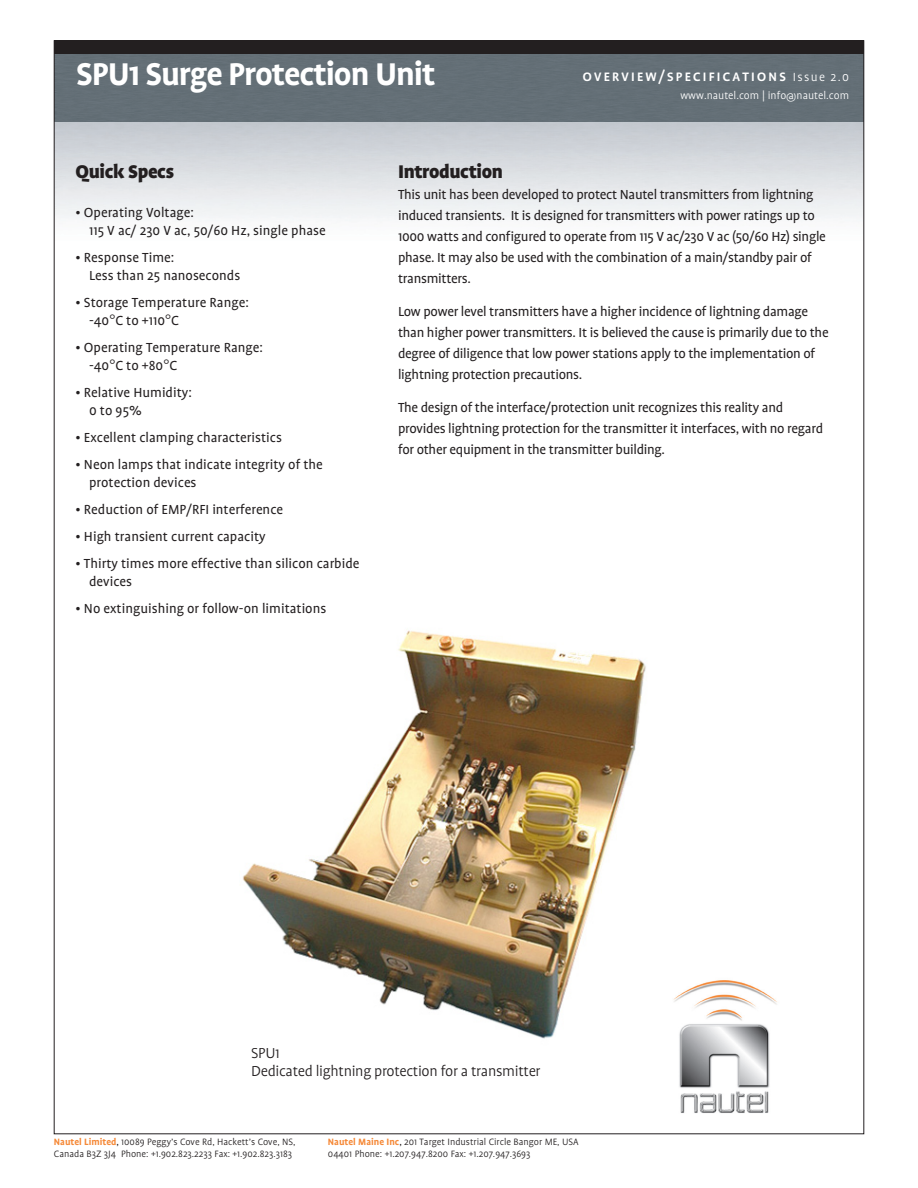
<style>
.page{position:relative;width:918px;height:1188px;background:#fff}
.page>*{position:absolute;margin:0;border:0;box-sizing:border-box;transform-origin:0 0}
.t1{font:700 36px "Profile";letter-spacing:-.03em;color:#fff}
.t2{font:900 21px "Profile";letter-spacing:-.02em;color:#231f20}
.t3{font:300 16.5px/18px "Profile";letter-spacing:-.02em;color:#231f20}
.t4{font:500 16.5px "Profile SC";letter-spacing:.1em;color:#fff}
.t5{font:15px/21px "Profile";letter-spacing:-.02em;color:#231f20}
.t6{font:15px/18px "Profile";color:#231f20}
.t7{font:300 12px "Profile";color:#fff}
.t8{font:300 10.5px/12px "Profile";color:#231f20}
.s1{font-family:"Profile";font-weight:300;font-size:13.5px}
.s2{font-family:"Frutiger";font-weight:300}
.s3{font-weight:700;color:#f58938}
.s4{font-weight:400}
</style>
<div class="page">
<div style="left:56px;top:54px;width:806px;height:68px;background:#646f76"></div>
<div style="left:54px;top:40px;width:810px;height:14px;background:#231f20"></div>
<img style="left:673px;top:980px;width:104px;height:133px">
<img style="left:243px;top:630px;width:403px;height:409px">
<h1 class="t1" style="left:76px;top:54px;width:361px">SPU1 Surge Protection Unit</h1>
<p class="t4" style="left:582px;top:67px;width:268px">overview/specifications <span class="s1">Issue 2.0</span></p>
<p class="t7" style="left:680px;top:89px;width:170px">www.nautel.com | info@nautel.com</p>
<h2 class="t2" style="left:76px;top:160px;width:100px">Quick Specs</h2>
<p class="t6" style="left:89px;top:204px;width:238px;text-indent:-14px">• Operating Voltage:<br>115 V ac/ 230 V ac, 50/60 Hz, single phase</p>
<p class="t6" style="left:89px;top:249px;width:153px;text-indent:-14px">• Response Time:<br>Less than 25 nanoseconds</p>
<p class="t6" style="left:89px;top:294px;width:161px;text-indent:-14px">• Storage Temperature Range: -40<span class="s2">°</span>C to +110<span class="s2">°</span>C</p>
<p class="t6" style="left:89px;top:339px;width:175px;text-indent:-14px">• Operating Temperature Range: -40<span class="s2">°</span>C to +80<span class="s2">°</span>C</p>
<p class="t6" style="left:89px;top:384px;width:104px;text-indent:-14px">• Relative Humidity:<br>0 to 95%</p>
<p class="t6" style="left:76px;top:429px;width:208px">• Excellent clamping characteristics</p>
<p class="t6" style="left:89px;top:456px;width:235px;text-indent:-14px">• Neon lamps that indicate integrity of the protection devices</p>
<p class="t6" style="left:76px;top:501px;width:209px">• Reduction of EMP/RFI interference</p>
<p class="t6" style="left:76px;top:528px;width:192px">• High transient current capacity</p>
<p class="t6" style="left:89px;top:555px;width:272px;text-indent:-14px">• Thirty times more effective than silicon carbide devices</p>
<p class="t6" style="left:76px;top:600px;width:252px">• No extinguishing or follow-on limitations</p>
<h2 class="t2" style="left:398px;top:160px;width:106px">Introduction</h2>
<p class="t5" style="left:398px;top:184px;width:429px">This unit has been developed to protect Nautel transmitters from lightning induced transients. It is designed for transmitters with power ratings up to 1000 watts and configured to operate from 115 V ac/230 V ac (50/60 Hz) single phase. It may also be used with the combination of a main/standby pair of transmitters.</p>
<p class="t5" style="left:398px;top:301px;width:432px">Low power level transmitters have a higher incidence of lightning damage than higher power transmitters. It is believed the cause is primarily due to the degree of diligence that low power stations apply to the implementation of lightning protection precautions.</p>
<p class="t5" style="left:398px;top:397px;width:427px">The design of the interface/protection unit recognizes this reality and provides lightning protection for the transmitter it interfaces, with no regard for other equipment in the transmitter building.</p>
<p class="t3" style="left:251px;top:1045px;width:291px">SPU1<br>Dedicated lightning protection for a transmitter</p>
<p class="t8" style="left:54px;top:1136px;width:243px"><span class="s3">Nautel Limited</span><span class="s4">,</span> 10089 Peggy’s Cove Rd, Hackett’s Cove, NS,<br>Canada B3Z 3J4 Phone: +1.902.823.2233 Fax: +1.902.823.3183</p>
<p class="t8" style="left:328px;top:1136px;width:252px"><span class="s3">Nautel Maine Inc</span><span class="s4">,</span> 201 Target Industrial Circle Bangor ME, USA<br>04401 Phone: +1.207.947.8200 Fax: +1.207.947.3693</p>
</div>
